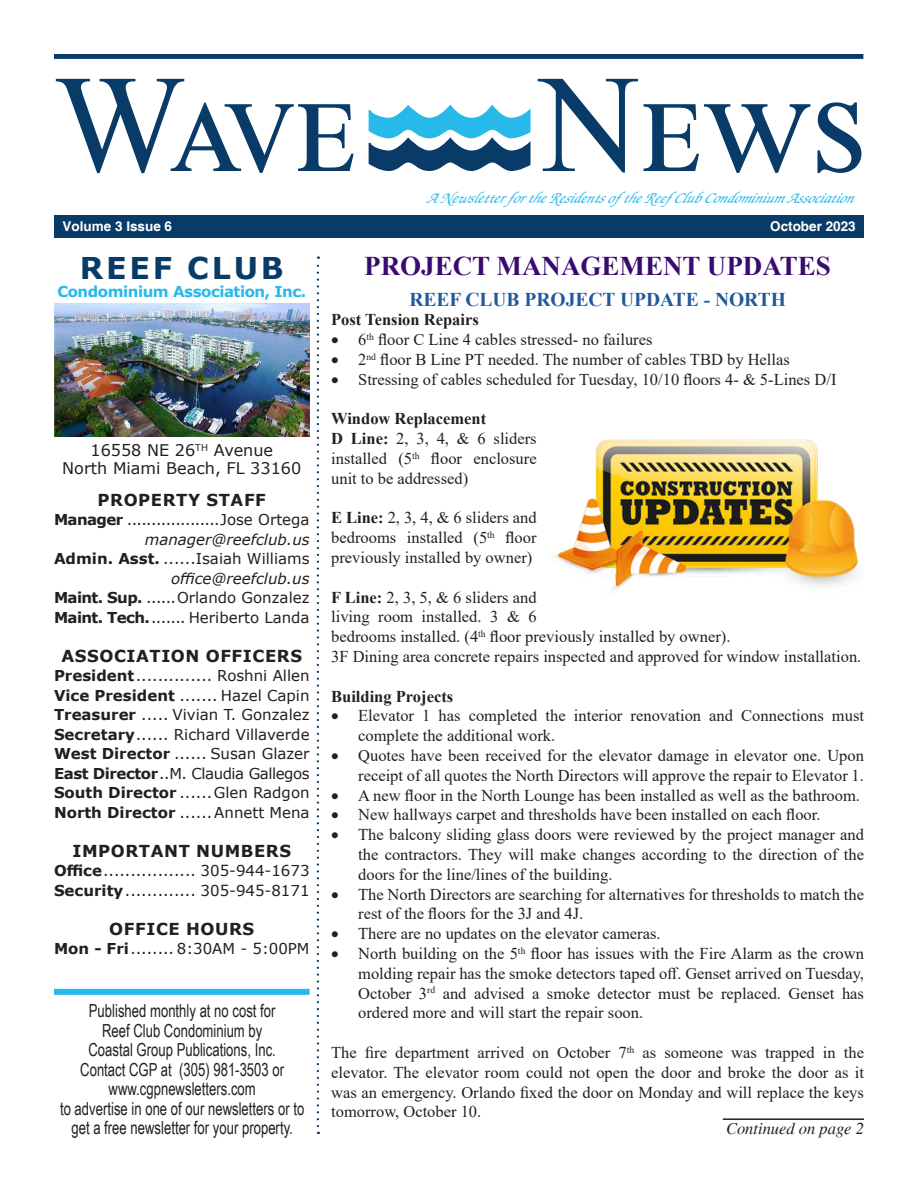
<style>
.page{position:relative;width:918px;height:1188px;background:#fff}
.page>*{position:absolute;margin:0;border:0;box-sizing:border-box;transform-origin:0 0}
.t1{font:139.2px "Times New Roman";color:#083b68}
.t2{font:700 30px "Verdana";letter-spacing:.095em;color:#083b68}
.t3{font:700 27px "Times New Roman";color:#390a70}
.t4{font:700 19.5px "Times New Roman";color:#22599d}
.t5{font:18px/19.5px "Arial Narrow";color:#231f20;text-align:center;scale:.89 1}
.t6{font:16.5px/19.8px "Times New Roman";color:#231f20;text-align:justify}
.t7{font:italic 500 16.5px "Zapf Chancery";color:#27b9ea}
.t8{font:700 16.5px "Verdana";letter-spacing:.035em;color:#231f20}
.heading_1{font:700 16.5px "Times New Roman";color:#231f20}
.t9{font:italic 16.5px "Times";color:#231f20}
.t10{font:16.05px "Verdana";color:#231f20}
.t11{font:15px/19.5px "Verdana";color:#231f20;text-align:right}
.t12{font:15px "Verdana";letter-spacing:-.03em;color:#231f20}
.t13{font:700 15px "Verdana";letter-spacing:-.03em;color:#27b9ea}
.t14{font:700 13.5px "Helvetica";color:#fff}
.s1{font-weight:700}
.s2{font-style:italic}
</style>
<div class="page">
<div style="left:54px;top:215px;width:810px;height:23px;background:#083b68"></div>
<div style="left:54px;top:54px;width:809px;height:5px;background:#083b68"></div>
<svg style="left:368px;top:104px;width:163px;height:67px"></svg>
<svg style="left:317px;top:256px;width:2px;height:870px"></svg>
<hr style="left:723px;top:1118px;width:141px;height:2px;background:#231f20">
<img style="left:54px;top:303px;width:256px;height:133px">
<div style="left:54px;top:989px;width:256px;height:6px;background:#27b9ea"></div>
<img style="left:554px;top:439px;width:304px;height:152px">
<p class="t1" style="left:54px;top:26px;width:304px">Wave</p>
<p class="t1" style="left:539px;top:26px;width:326px">News</p>
<p class="t7" style="left:426px;top:188px;width:436px">ANewsletterfortheResidentsoftheReefClubCondominiumAssociation</p>
<p class="t14" style="left:63px;top:218px;width:111px">Volume 3 Issue 6</p>
<p class="t14" style="left:770px;top:218px;width:87px">October 2023</p>
<p class="t2" style="left:80px;top:247px;width:206px">REEF CLUB</p>
<p class="t13" style="left:57px;top:281px;width:250px">Condominium Association, Inc.</p>
<p class="t10" style="left:90px;top:439px;width:184px">16558 NE 26<sup>TH</sup> Avenue</p>
<p class="t10" style="left:62px;top:457px;width:241px">North Miami Beach, FL 33160</p>
<p class="t8" style="left:98px;top:488px;width:170px">PROPERTY STAFF</p>
<p class="t11" style="left:54px;top:510px;width:257px"><span class="s1">Manager</span> ...................Jose Ortega <span class="s2">manager@reefclub.us</span></p>
<p class="t11" style="left:54px;top:549px;width:257px"><span class="s1">Admin. Asst.</span> ......Isaiah Williams <span class="s2">office@reefclub.us</span></p>
<p class="t11" style="left:54px;top:588px;width:257px"><span class="s1">Maint. Sup.</span> ......Orlando Gonzalez</p>
<p class="t11" style="left:54px;top:608px;width:257px"><span class="s1">Maint. Tech.</span>....... Heriberto Landa</p>
<p class="t8" style="left:61px;top:644px;width:242px">ASSOCIATION OFFICERS</p>
<p class="t11" style="left:54px;top:666px;width:257px"><span class="s1">President</span>.............. Roshni Allen</p>
<p class="t11" style="left:54px;top:686px;width:257px"><span class="s1">Vice President</span> ....... Hazel Capin</p>
<p class="t11" style="left:54px;top:705px;width:257px"><span class="s1">Treasurer</span> ..... Vivian T. Gonzalez</p>
<p class="t11" style="left:54px;top:725px;width:257px"><span class="s1">Secretary</span>...... Richard Villaverde</p>
<p class="t11" style="left:54px;top:744px;width:257px"><span class="s1">West Director</span> ...... Susan Glazer</p>
<p class="t12" style="left:54px;top:763px;width:257px"><span class="s1">East Director</span>..M. Claudia Gallegos</p>
<p class="t11" style="left:54px;top:783px;width:257px"><span class="s1">South Director</span> ......Glen Radgon</p>
<p class="t11" style="left:54px;top:803px;width:257px"><span class="s1">North Director</span> ......Annett Mena</p>
<p class="t8" style="left:72px;top:839px;width:220px">IMPORTANT NUMBERS</p>
<p class="t11" style="left:54px;top:861px;width:257px"><span class="s1">Office</span>................. 305-944-1673</p>
<p class="t11" style="left:54px;top:881px;width:257px"><span class="s1">Security</span>............. 305-945-8171</p>
<p class="t8" style="left:109px;top:917px;width:146px">OFFICE HOURS</p>
<p class="t11" style="left:54px;top:939px;width:257px"><span class="s1">Mon - Fri</span>........ 8:30AM - 5:00PM</p>
<p class="t5" style="left:89px;top:1000px;width:211px">Published monthly at no cost for</p>
<p class="t5" style="left:102px;top:1020px;width:182px">Reef Club Condominium by</p>
<p class="t5" style="left:89px;top:1039px;width:212px">Coastal Group Publications, Inc.</p>
<p class="t5" style="left:80px;top:1059px;width:231px">Contact CGP at (305) 981-3503 or</p>
<p class="t5" style="left:109px;top:1078px;width:167px">www.cgpnewsletters.com</p>
<p class="t5" style="left:60px;top:1098px;width:276px">to advertise in one of our newsletters or to get a free newsletter for your property.</p>
<p class="t3" style="left:364px;top:247px;width:468px">PROJECT MANAGEMENT UPDATES</p>
<p class="t4" style="left:409px;top:285px;width:378px">REEF CLUB PROJECT UPDATE - NORTH</p>
<p class="heading_1" style="left:331px;top:308px;width:149px">Post Tension Repairs</p>
<p class="t6" style="left:331px;top:329px;width:323px">• 6<sup>th</sup> floor C Line 4 cables stressed- no failures</p>
<p class="t6" style="left:331px;top:349px;width:460px">• 2<sup>nd</sup> floor B Line PT needed. The number of cables TBD by Hellas</p>
<p class="t6" style="left:331px;top:369px;width:507px">• Stressing of cables scheduled for Tuesday, 10/10 floors 4- &amp; 5-Lines D/I</p>
<p class="heading_1" style="left:331px;top:407px;width:157px">Window Replacement</p>
<p class="t6" style="left:331px;top:428px;width:207px"><span class="s1">D Line:</span> 2, 3, 4, &amp; 6 sliders installed (5<sup>th</sup> floor enclosure unit to be addressed)</p>
<p class="t6" style="left:331px;top:507px;width:207px"><span class="s1">E Line:</span> 2, 3, 4, &amp; 6 sliders and bedrooms installed (5<sup>th</sup> floor previously installed by owner)</p>
<p class="t6" style="left:331px;top:587px;width:401px;text-align:left"><span class="s1">F Line:</span> 2, 3, 5, &amp; 6 sliders and<br>living room installed. 3 &amp; 6<br>bedrooms installed. (4<sup>th</sup> floor previously installed by owner).</p>
<p class="t6" style="left:331px;top:646px;width:532px">3F Dining area concrete repairs inspected and approved for window installation.</p>
<p class="heading_1" style="left:331px;top:684px;width:124px">Building Projects</p>
<p class="t6" style="left:358px;top:705px;width:507px;text-indent:-27px">• Elevator 1 has completed the interior renovation and Connections must complete the additional work.</p>
<p class="t6" style="left:331px;top:745px;width:534px;text-align:right">• Quotes have been received for the elevator damage in elevator one. Upon receipt of all quotes the North Directors will approve the repair to Elevator 1.</p>
<p class="t6" style="left:331px;top:785px;width:530px">• A new floor in the North Lounge has been installed as well as the bathroom.</p>
<p class="t6" style="left:331px;top:804px;width:491px">• New hallways carpet and thresholds have been installed on each floor.</p>
<p class="t6" style="left:358px;top:824px;width:507px;text-indent:-27px">• The balcony sliding glass doors were reviewed by the project manager and the contractors. They will make changes according to the direction of the doors for the line/lines of the building.</p>
<p class="t6" style="left:358px;top:884px;width:507px;text-indent:-27px">• The North Directors are searching for alternatives for thresholds to match the rest of the floors for the 3J and 4J.</p>
<p class="t6" style="left:331px;top:923px;width:331px">• There are no updates on the elevator cameras.</p>
<p class="t6" style="left:358px;top:943px;width:507px;text-indent:-27px">• North building on the 5<sup>th</sup> floor has issues with the Fire Alarm as the crown molding repair has the smoke detectors taped off. Genset arrived on Tuesday, October 3<sup>rd</sup> and advised a smoke detector must be replaced. Genset has ordered more and will start the repair soon.</p>
<p class="t6" style="left:331px;top:1042px;width:534px">The fire department arrived on October 7<sup>th</sup> as someone was trapped in the elevator. The elevator room could not open the door and broke the door as it was an emergency. Orlando fixed the door on Monday and will replace the keys tomorrow, October 10.</p>
<p class="t9" style="left:726px;top:1119px;width:139px">Continued on page 2</p>
</div>
